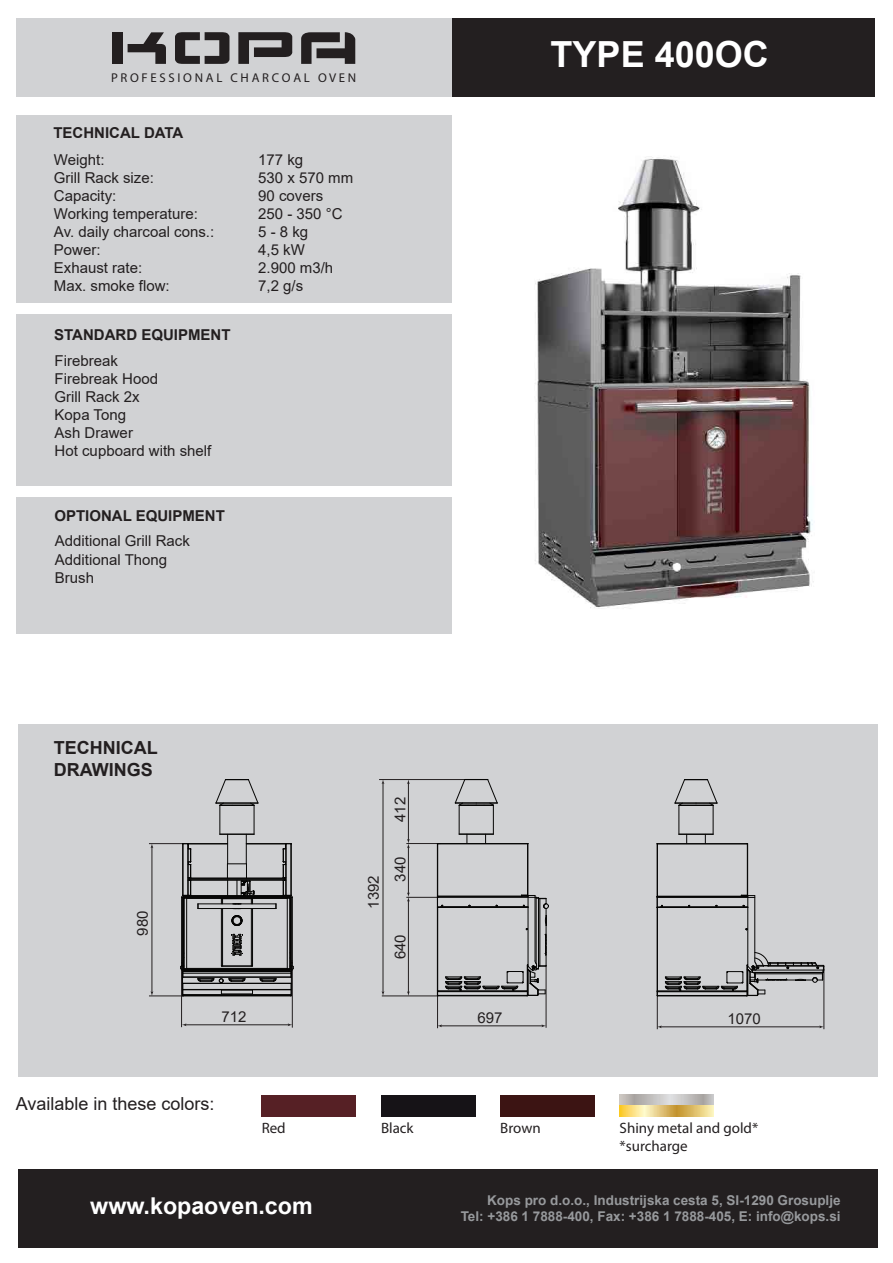
<style>
.page{position:relative;width:893px;height:1263px;background:#fff}
.page>*{position:absolute;margin:0;border:0;box-sizing:border-box;transform-origin:0 0}
.t1{font:700 36px "Arial";color:#fff}
.t2{font:700 23.25px "Arial";color:#fff}
.t3{font:18px "Arial";color:#231f20}
.t4{font:700 18px/21.6px "Arial";color:#231f20}
.t5{font:15px/18px "Arial";color:#231f20}
.t6{font:700 15px "Arial";color:#231f20}
.t7{font:15px/18px "Myriad Pro";color:#231f20}
.t8{font:700 13.5px "Arial";color:#97999c}
.t9{font:12.75px "Myriad Pro";color:#231f20}
</style>
<div class="page">
<div style="left:18px;top:1169px;width:859px;height:78px;background:#231f20"></div>
<div style="left:16px;top:497px;width:436px;height:137px;background:#d1d2d4"></div>
<div style="left:18px;top:724px;width:859px;height:353px;background:#d1d2d4"></div>
<div style="left:451px;top:19px;width:424px;height:78px;background:#231f20"></div>
<div style="left:16px;top:116px;width:436px;height:187px;background:#d1d2d4"></div>
<div style="left:16px;top:314px;width:436px;height:172px;background:#d1d2d4"></div>
<div style="left:16px;top:19px;width:436px;height:78px;background:#d1d2d4"></div>
<div style="left:112px;top:32px;width:11px;height:32px;background:#231f20"></div>
<svg style="left:128px;top:32px;width:38px;height:32px"></svg>
<svg style="left:175px;top:32px;width:54px;height:32px"></svg>
<svg style="left:301px;top:32px;width:54px;height:32px"></svg>
<svg style="left:238px;top:32px;width:54px;height:32px"></svg>
<div style="left:500px;top:1095px;width:94px;height:21px;background:#3c1413"></div>
<svg style="left:620px;top:1095px;width:94px;height:10px"></svg>
<svg style="left:620px;top:1105px;width:94px;height:11px"></svg>
<div style="left:381px;top:1095px;width:94px;height:21px;background:#161317"></div>
<div style="left:262px;top:1095px;width:94px;height:21px;background:#562025"></div>
<img style="left:535px;top:156px;width:279px;height:453px">
<hr style="left:185px;top:1024px;width:104px;height:1px;background:#231f20">
<hr style="left:292px;top:970px;width:1px;height:58px;background:#231f20">
<hr style="left:181px;top:969px;width:1px;height:58px;background:#231f20">
<hr style="left:152px;top:847px;width:1px;height:146px;background:#231f20">
<hr style="left:149px;top:843px;width:34px;height:1px;background:#231f20">
<hr style="left:149px;top:996px;width:34px;height:1px;background:#231f20">
<hr style="left:183px;top:996px;width:108px;height:1px;background:#050504">
<hr style="left:183px;top:995px;width:108px;height:1px;background:#050504">
<hr style="left:183px;top:994px;width:108px;height:1px;background:#050504">
<hr style="left:221px;top:990px;width:31px;height:1px;background:#050504">
<hr style="left:183px;top:989px;width:108px;height:1px;background:#050504">
<hr style="left:183px;top:983px;width:108px;height:1px;background:#050504">
<hr style="left:183px;top:977px;width:108px;height:1px;background:#050504">
<hr style="left:183px;top:973px;width:108px;height:1px;background:#050504">
<hr style="left:183px;top:971px;width:108px;height:1px;background:#050504">
<hr style="left:184px;top:970px;width:106px;height:1px;background:#050504">
<hr style="left:184px;top:969px;width:106px;height:1px;background:#050504">
<hr style="left:187px;top:968px;width:100px;height:1px;background:#050504">
<hr style="left:221px;top:966px;width:32px;height:1px;background:#050504">
<hr style="left:181px;top:897px;width:1px;height:73px;background:#050504">
<hr style="left:182px;top:897px;width:1px;height:73px;background:#050504">
<hr style="left:183px;top:898px;width:1px;height:71px;background:#050504">
<hr style="left:184px;top:898px;width:1px;height:71px;background:#050504">
<hr style="left:186px;top:898px;width:1px;height:70px;background:#050504">
<hr style="left:221px;top:908px;width:1px;height:58px;background:#050504">
<hr style="left:198px;top:908px;width:78px;height:1px;background:#050504">
<hr style="left:198px;top:903px;width:78px;height:1px;background:#050504">
<hr style="left:222px;top:908px;width:1px;height:58px;background:#050504">
<hr style="left:227px;top:834px;width:1px;height:30px;background:#050504">
<hr style="left:252px;top:898px;width:35px;height:1px;background:#050504">
<hr style="left:187px;top:898px;width:35px;height:1px;background:#050504">
<hr style="left:184px;top:897px;width:106px;height:1px;background:#050504">
<hr style="left:183px;top:896px;width:107px;height:1px;background:#050504">
<hr style="left:183px;top:895px;width:108px;height:1px;background:#050504">
<hr style="left:189px;top:880px;width:95px;height:1px;background:#050504">
<hr style="left:189px;top:879px;width:96px;height:1px;background:#050504">
<hr style="left:246px;top:834px;width:1px;height:30px;background:#050504">
<hr style="left:251px;top:908px;width:1px;height:58px;background:#050504">
<hr style="left:252px;top:908px;width:1px;height:58px;background:#050504">
<hr style="left:189px;top:878px;width:96px;height:1px;background:#050504">
<hr style="left:188px;top:844px;width:40px;height:1px;background:#050504">
<hr style="left:246px;top:844px;width:39px;height:1px;background:#050504">
<hr style="left:188px;top:843px;width:40px;height:1px;background:#050504">
<hr style="left:246px;top:843px;width:40px;height:1px;background:#050504">
<hr style="left:287px;top:898px;width:1px;height:70px;background:#050504">
<hr style="left:290px;top:898px;width:1px;height:71px;background:#050504">
<hr style="left:291px;top:897px;width:1px;height:73px;background:#050504">
<hr style="left:292px;top:897px;width:1px;height:73px;background:#050504">
<hr style="left:220px;top:834px;width:34px;height:1px;background:#050504">
<svg style="left:215px;top:779px;width:44px;height:55px"></svg>
<svg style="left:260px;top:978px;width:16px;height:4px"></svg>
<svg style="left:197px;top:978px;width:48px;height:5px"></svg>
<svg style="left:232px;top:915px;width:10px;height:11px"></svg>
<svg style="left:180px;top:953px;width:8px;height:43px"></svg>
<svg style="left:287px;top:952px;width:7px;height:44px"></svg>
<svg style="left:181px;top:843px;width:11px;height:56px"></svg>
<svg style="left:283px;top:843px;width:10px;height:56px"></svg>
<svg style="left:221px;top:863px;width:34px;height:42px"></svg>
<svg style="left:231px;top:934px;width:12px;height:22px"></svg>
<hr style="left:440px;top:1025px;width:103px;height:1px;background:#231f20">
<svg style="left:541px;top:1024px;width:5px;height:3px"></svg>
<hr style="left:546px;top:965px;width:1px;height:63px;background:#231f20">
<hr style="left:437px;top:995px;width:1px;height:33px;background:#231f20">
<hr style="left:382px;top:996px;width:55px;height:1px;background:#231f20">
<hr style="left:406px;top:897px;width:33px;height:1px;background:#231f20">
<hr style="left:406px;top:843px;width:35px;height:1px;background:#231f20">
<hr style="left:379px;top:779px;width:86px;height:1px;background:#231f20">
<hr style="left:383px;top:782px;width:1px;height:211px;background:#231f20">
<hr style="left:408px;top:782px;width:1px;height:58px;background:#231f20">
<hr style="left:408px;top:900px;width:1px;height:93px;background:#231f20">
<hr style="left:408px;top:846px;width:1px;height:48px;background:#231f20">
<svg style="left:407px;top:839px;width:3px;height:9px"></svg>
<svg style="left:407px;top:892px;width:3px;height:9px"></svg>
<hr style="left:437px;top:844px;width:1px;height:52px;background:#050504">
<hr style="left:527px;top:844px;width:1px;height:51px;background:#050504">
<hr style="left:528px;top:844px;width:1px;height:51px;background:#050504">
<hr style="left:438px;top:843px;width:90px;height:1px;background:#050504">
<svg style="left:455px;top:779px;width:43px;height:64px"></svg>
<svg style="left:437px;top:895px;width:112px;height:101px"></svg>
<hr style="left:660px;top:1026px;width:161px;height:1px;background:#231f20">
<svg style="left:819px;top:1025px;width:5px;height:3px"></svg>
<hr style="left:824px;top:969px;width:1px;height:60px;background:#231f20">
<hr style="left:657px;top:996px;width:1px;height:33px;background:#231f20">
<hr style="left:658px;top:996px;width:89px;height:1px;background:#050504">
<hr style="left:657px;top:995px;width:90px;height:1px;background:#050504">
<hr style="left:657px;top:991px;width:90px;height:1px;background:#050504">
<hr style="left:657px;top:844px;width:1px;height:52px;background:#050504">
<hr style="left:657px;top:907px;width:1px;height:84px;background:#050504">
<hr style="left:657px;top:907px;width:91px;height:1px;background:#050504">
<hr style="left:657px;top:897px;width:98px;height:1px;background:#050504">
<hr style="left:657px;top:896px;width:84px;height:1px;background:#050504">
<hr style="left:747px;top:844px;width:1px;height:51px;background:#050504">
<hr style="left:747px;top:895px;width:1px;height:71px;background:#050504">
<hr style="left:754px;top:895px;width:1px;height:66px;background:#050504">
<hr style="left:657px;top:844px;width:90px;height:1px;background:#050504">
<hr style="left:657px;top:843px;width:90px;height:1px;background:#050504">
<svg style="left:674px;top:779px;width:44px;height:65px"></svg>
<svg style="left:665px;top:952px;width:160px;height:44px"></svg>
<svg style="left:741px;top:895px;width:14px;height:2px"></svg>
<svg style="left:657px;top:897px;width:6px;height:10px"></svg>
<p class="t9" style="left:111px;top:69px;width:247px">P R O F E S S I O N A L C H A R C O A L O V E N</p>
<p class="t6" style="left:53px;top:122px;width:131px">TECHNICAL DATA</p>
<p class="t5" style="left:54px;top:151px;width:162px">Weight:<br>Grill Rack size:<br>Capacity:<br>Working temperature:<br>Av. daily charcoal cons.:<br>Power:<br>Exhaust rate:<br>Max. smoke flow:</p>
<p class="t6" style="left:54px;top:324px;width:178px">STANDARD EQUIPMENT</p>
<p class="t5" style="left:55px;top:351px;width:158px">Firebreak<br>Firebreak Hood<br>Grill Rack 2x<br>Kopa Tong<br>Ash Drawer<br>Hot cupboard with shelf</p>
<p class="t6" style="left:54px;top:505px;width:172px">OPTIONAL EQUIPMENT</p>
<p class="t5" style="left:55px;top:532px;width:137px">Additional Grill Rack<br>Additional Thong<br>Brush</p>
<p class="t5" style="left:258px;top:150px;width:97px">177 kg<br>530 x 570 mm<br>90 covers<br>250 - 350 °C<br>5 - 8 kg<br>4,5 kW<br>2.900 m3/h<br>7,2 g/s</p>
<p class="t4" style="left:54px;top:737px;width:105px">TECHNICAL<br>DRAWINGS</p>
<p class="t5" style="left:134px;top:935px;width:27px;rotate:-90deg">980</p>
<p class="t5" style="left:222px;top:1007px;width:27px">712</p>
<p class="t3" style="left:16px;top:1091px;width:200px">Available in these colors:</p>
<p class="t5" style="left:364px;top:909px;width:35px;rotate:-90deg">1392</p>
<p class="t5" style="left:391px;top:822px;width:27px;rotate:-90deg">412</p>
<p class="t5" style="left:391px;top:881px;width:27px;rotate:-90deg">340</p>
<p class="t5" style="left:391px;top:959px;width:27px;rotate:-90deg">640</p>
<h1 class="t1" style="left:551px;top:29px;width:220px">TYPE 400OC</h1>
<p class="t5" style="left:478px;top:1008px;width:27px">697</p>
<p class="t5" style="left:727px;top:1009px;width:35px">1070</p>
<p class="t7" style="left:262px;top:1118px;width:26px">Red</p>
<p class="t7" style="left:381px;top:1118px;width:34px">Black</p>
<p class="t7" style="left:500px;top:1118px;width:42px">Brown</p>
<p class="t7" style="left:620px;top:1118px;width:140px">Shiny metal and gold* *surcharge</p>
<h2 class="t2" style="left:90px;top:1189px;width:224px">www.kopaoven.com</h2>
<p class="t8" style="left:487px;top:1191px;width:355px">Kops pro d.o.o., Industrijska cesta 5, SI-1290 Grosuplje</p>
<p class="t8" style="left:461px;top:1207px;width:381px">Tel: +386 1 7888-400, Fax: +386 1 7888-405, E: info@kops.si</p>
</div>
